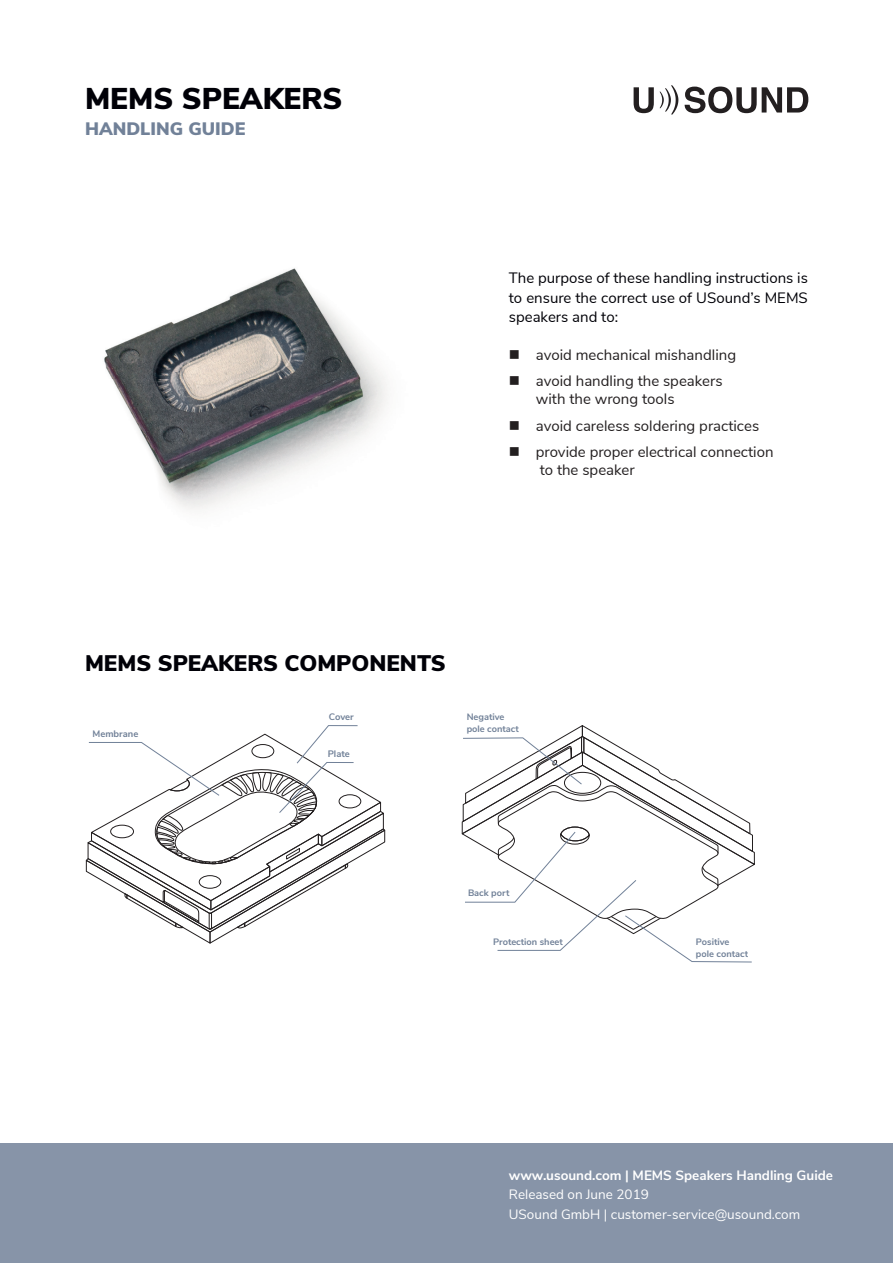
<style>
.page{position:relative;width:893px;height:1263px;background:#fff}
.page>*{position:absolute;margin:0;border:0;box-sizing:border-box;transform-origin:0 0}
.t1{font:900 30px "Nunito Sans";color:#000007}
.t2{font:900 22.5px "Nunito Sans";color:#000007}
.t3{font:900 18px "Nunito Sans";color:#718198}
.t4{font:15px/18px "Nunito Sans";color:#231f20}
.t5{font:15px/19.5px "Nunito Sans";color:#000007;text-align:justify}
.t6{font:13.5px/19.5px "Nunito Sans";color:#fff}
.t7{font:700 13.5px "Nunito Sans";color:#fff}
.t8{font:700 9.3px/12px "Nunito Sans";color:#718198}
</style>
<div class="page">
<img style="left:104px;top:268px;width:284px;height:242px">
<svg style="left:634px;top:87px;width:20px;height:26px"></svg>
<svg style="left:685px;top:87px;width:123px;height:26px"></svg>
<svg style="left:660px;top:85px;width:18px;height:30px"></svg>
<div style="left:0;top:1144px;width:893px;height:119px;background:#8794a8"></div>
<svg style="left:85px;top:725px;width:301px;height:219px"></svg>
<svg style="left:461px;top:725px;width:294px;height:238px"></svg>
<h1 class="t1" style="left:85px;top:76px;width:259px">MEMS SPEAKERS</h1>
<p class="t3" style="left:85px;top:116px;width:162px">HANDLING GUIDE</p>
<p class="t5" style="left:509px;top:267px;width:301px">The purpose of these handling instructions is to ensure the correct use of USound’s MEMS speakers and to:</p>
<p class="t4" style="left:509px;top:345px;width:229px">■ avoid mechanical mishandling</p>
<p class="t4" style="left:536px;top:371px;width:188px;text-indent:-27px">■ avoid handling the speakers with the wrong tools</p>
<p class="t4" style="left:509px;top:416px;width:252px">■ avoid careless soldering practices</p>
<p class="t4" style="left:540px;top:442px;width:235px;text-indent:-31px">■ provide proper electrical connection to the speaker</p>
<h2 class="t2" style="left:85px;top:646px;width:362px">MEMS SPEAKERS COMPONENTS</h2>
<p class="t8" style="left:93px;top:727px;width:47px">Membrane</p>
<p class="t8" style="left:329px;top:710px;width:27px">Cover</p>
<p class="t8" style="left:328px;top:747px;width:24px">Plate</p>
<p class="t8" style="left:467px;top:710px;width:54px">Negative pole contact</p>
<p class="t8" style="left:468px;top:886px;width:43px">Back port</p>
<p class="t8" style="left:493px;top:935px;width:71px">Protection sheet</p>
<p class="t8" style="left:696px;top:936px;width:54px">Positive pole contact</p>
<p class="t7" style="left:509px;top:1165px;width:326px">www.usound.com | MEMS Speakers Handling Guide</p>
<p class="t6" style="left:509px;top:1184px;width:293px">Released on June 2019<br>USound GmbH | customer-service@usound.com</p>
</div>
